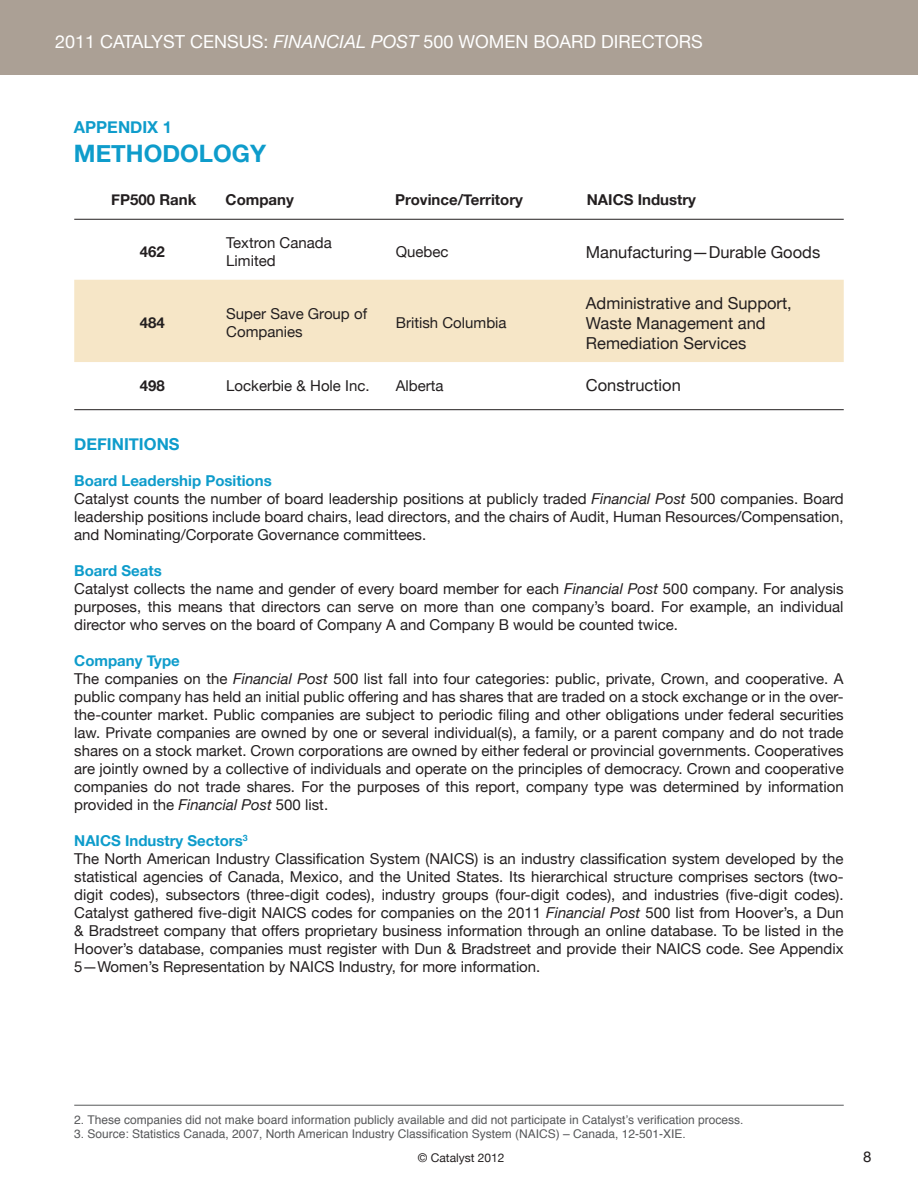
<style>
.page{position:relative;width:918px;height:1188px;background:#fff}
.page>*{position:absolute;margin:0;border:0;box-sizing:border-box;transform-origin:0 0}
.Table_title{font:700 24px "Helvetica Neue";color:#0e9ccb}
.t1{font:18px "Helvetica Neue";color:#fff}
.t2{font:16.5px/19.8px "Helvetica Neue";color:#231f20}
.AHEAD{font:700 16.5px "Helvetica Neue";color:#0e9ccb}
.Table{font:700 16.5px "Helvetica Neue";color:#0e9ccb}
.body{font:15px/18px "Helvetica Neue";color:#231f20;text-align:justify}
.BHEAD{font:15px/18px "Helvetica Neue";color:#231f20;text-align:justify}
.BHEAD-2{font:700 15px "Helvetica Neue";color:#0e9ccb}
.t3{font:700 15px "Helvetica Neue";color:#231f20}
.footnotes{font:12px "Helvetica";color:#57585a}
.t4{font:12px "Helvetica Neue";color:#231f20}
.s1{font-style:italic}
</style>
<div class="page">
<div style="left:0;top:0;width:918px;height:74px;background:#aba095"></div>
<svg style="left:74px;top:279px;width:770px;height:1px"></svg>
<div style="left:74px;top:280px;width:770px;height:82px;background:#f6e6c7"></div>
<hr style="left:74px;top:1105px;width:770px;height:1px;background:#57585a">
<hr style="left:74px;top:219px;width:770px;height:1px;background:#231f20">
<hr style="left:74px;top:409px;width:770px;height:1px;background:#231f20">
<p class="t1" style="left:55px;top:30px;width:649px">2011 CATALYST CENSUS: <span class="s1">FINANCIAL POST</span> 500 WOMEN BOARD DIRECTORS</p>
<p class="Table" style="left:74px;top:117px;width:100px">APPENDIX 1</p>
<p class="Table_title" style="left:74px;top:138px;width:194px">METHODOLOGY</p>
<p class="t3" style="left:111px;top:190px;width:87px">FP500 Rank</p>
<p class="t3" style="left:226px;top:190px;width:70px">Company</p>
<p class="t3" style="left:395px;top:190px;width:129px">Province/Territory</p>
<p class="t3" style="left:587px;top:190px;width:111px">NAICS Industry</p>
<p class="t3" style="left:140px;top:243px;width:27px">462</p>
<p class="body" style="left:226px;top:234px;width:107px">Textron Canada<br>Limited</p>
<p class="body" style="left:396px;top:243px;width:54px">Quebec</p>
<p class="t2" style="left:586px;top:242px;width:236px">Manufacturing—Durable Goods</p>
<p class="t3" style="left:140px;top:314px;width:27px">484</p>
<p class="body" style="left:226px;top:304px;width:142px">Super Save Group of<br>Companies</p>
<p class="body" style="left:396px;top:313px;width:112px">British Columbia</p>
<p class="t2" style="left:586px;top:293px;width:208px">Administrative and Support,<br>Waste Management and<br>Remediation Services</p>
<p class="t3" style="left:140px;top:376px;width:27px">498</p>
<p class="body" style="left:226px;top:376px;width:145px">Lockerbie &amp; Hole Inc.</p>
<p class="body" style="left:396px;top:376px;width:49px">Alberta</p>
<p class="t2" style="left:586px;top:375px;width:97px">Construction</p>
<p class="AHEAD" style="left:74px;top:434px;width:107px">DEFINITIONS</p>
<p class="BHEAD-2" style="left:74px;top:472px;width:199px">Board Leadership Positions</p>
<p class="BHEAD" style="left:74px;top:490px;width:771px">Catalyst counts the number of board leadership positions at publicly traded <span class="s1">Financial Post</span> 500 companies. Board leadership positions include board chairs, lead directors, and the chairs of Audit, Human Resources/Compensation, and Nominating/Corporate Governance committees.</p>
<p class="BHEAD-2" style="left:74px;top:562px;width:89px">Board Seats</p>
<p class="body" style="left:74px;top:580px;width:771px">Catalyst collects the name and gender of every board member for each <span class="s1">Financial Post</span> 500 company. For analysis purposes, this means that directors can serve on more than one company’s board. For example, an individual director who serves on the board of Company A and Company B would be counted twice.</p>
<p class="BHEAD-2" style="left:74px;top:652px;width:107px">Company Type</p>
<p class="body" style="left:74px;top:670px;width:771px">The companies on the <span class="s1">Financial Post</span> 500 list fall into four categories: public, private, Crown, and cooperative. A public company has held an initial public offering and has shares that are traded on a stock exchange or in the over&shy;the-counter market. Public companies are subject to periodic filing and other obligations under federal securities law. Private companies are owned by one or several individual(s), a family, or a parent company and do not trade shares on a stock market. Crown corporations are owned by either federal or provincial governments. Cooperatives are jointly owned by a collective of individuals and operate on the principles of democracy. Crown and cooperative companies do not trade shares. For the purposes of this report, company type was determined by information provided in the <span class="s1">Financial Post</span> 500 list.</p>
<p class="BHEAD-2" style="left:74px;top:832px;width:175px">NAICS Industry Sectors<sup>3</sup></p>
<p class="body" style="left:74px;top:850px;width:771px">The North American Industry Classification System (NAICS) is an industry classification system developed by the statistical agencies of Canada, Mexico, and the United States. Its hierarchical structure comprises sectors (two&shy;digit codes), subsectors (three-digit codes), industry groups (four-digit codes), and industries (five-digit codes).<br>Catalyst gathered five-digit NAICS codes for companies on the 2011 <span class="s1">Financial Post</span> 500 list from Hoover’s, a Dun &amp; Bradstreet company that offers proprietary business information through an online database. To be listed in the Hoover’s database, companies must register with Dun &amp; Bradstreet and provide their NAICS code. See Appendix 5—Women’s Representation by NAICS Industry, for more information.</p>
<p class="footnotes" style="left:74px;top:1110px;width:671px">2. These companies did not make board information publicly available and did not participate in Catalyst’s verification process.</p>
<p class="footnotes" style="left:74px;top:1124px;width:613px">3. Source: Statistics Canada, 2007, North American Industry Classification System (NAICS) – Canada, 12-501-XIE.</p>
<p class="t4" style="left:418px;top:1150px;width:88px">© Catalyst 2012</p>
<p class="body" style="left:863px;top:1147px;width:10px">8</p>
</div>
